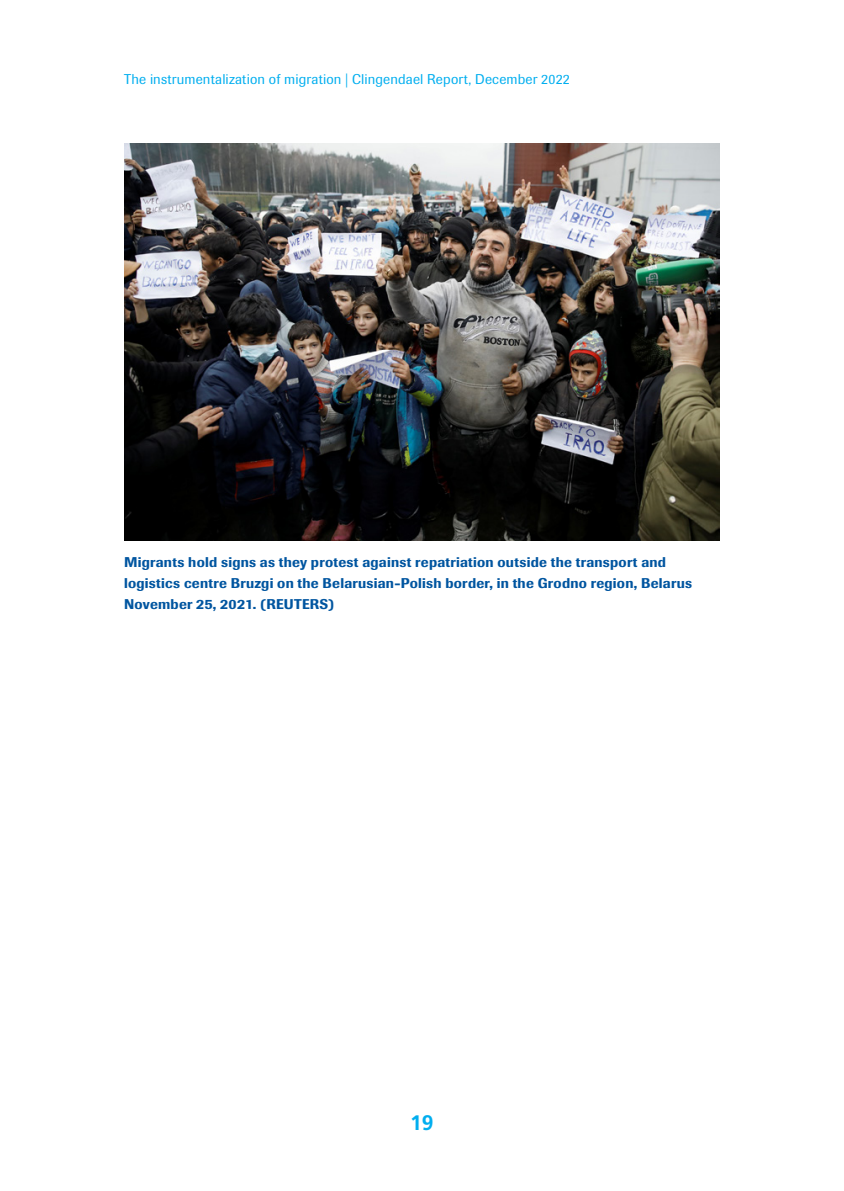
<style>
.page{position:relative;width:844px;height:1191px;background:#fff}
.page>*{position:absolute;margin:0;border:0;box-sizing:border-box;transform-origin:0 0}
.t1{font:700 21px "Frutiger LT Std";color:#00aeef}
.Caption_F{font:500 14px/21px "Imago";letter-spacing:.015em;color:#0055a0}
.t2{font:14px "Imago";letter-spacing:.01em;color:#00aeef}
</style>
<div class="page">
<img style="left:124px;top:144px;width:595px;height:397px">
<p class="t2" style="left:124px;top:71px;width:447px">The instrumentalization of migration | Clingendael Report, December 2022</p>
<p class="Caption_F" style="left:124px;top:552px;width:569px">Migrants hold signs as they protest against repatriation outside the transport and logistics centre Bruzgi on the Belarusian-Polish border, in the Grodno region, Belarus<br>November 25, 2021. (REUTERS)</p>
<h1 class="t1" style="left:410px;top:1110px;width:25px">19</h1>
</div>
